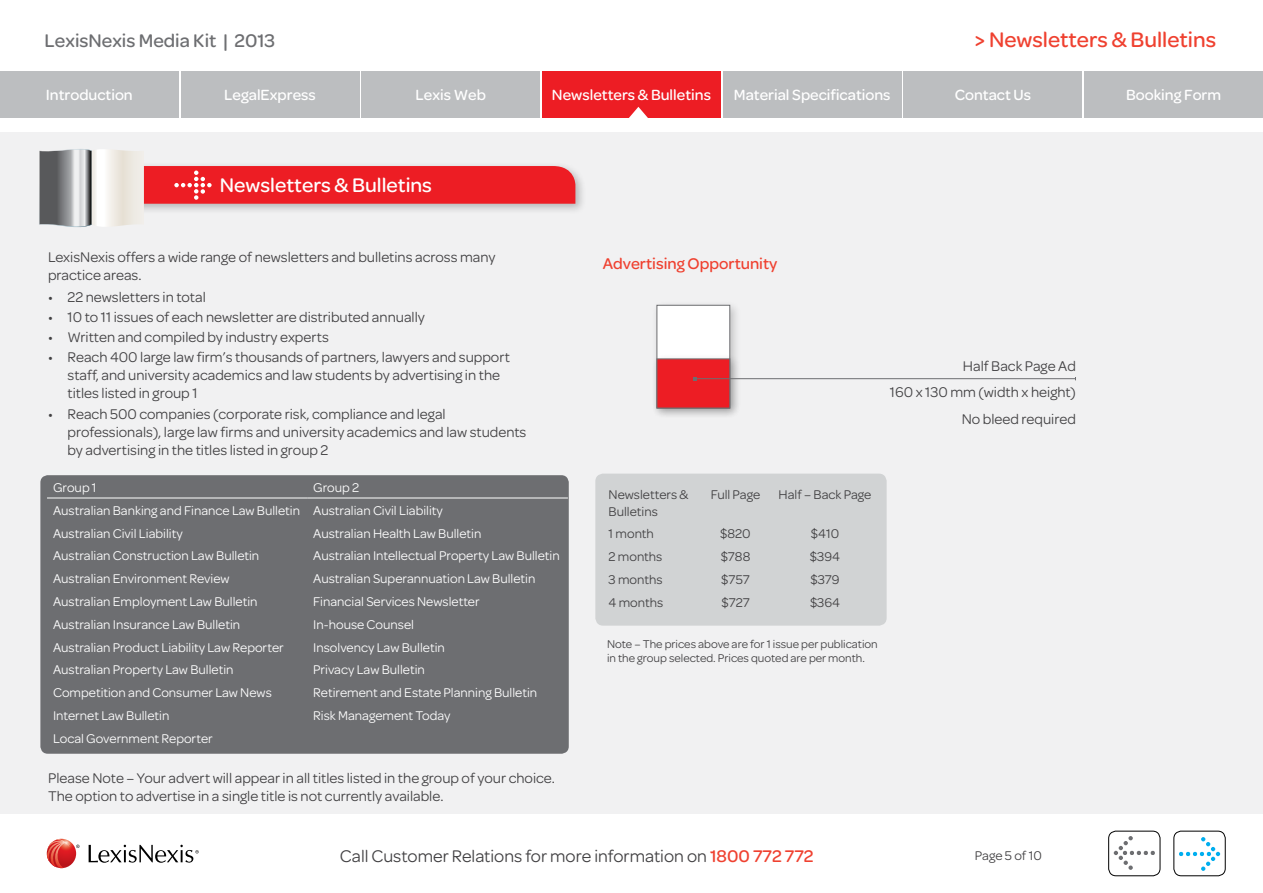
<style>
.page{position:relative;width:1263px;height:893px;background:#fff}
.page>*{position:absolute;margin:0;border:0;box-sizing:border-box;transform-origin:0 0}
.t1{font:500 22.5px "Omnes";color:#ef4130}
.t2{font:500 21px "Omnes";color:#fff}
.t3{font:500 19.5px "Omnes";color:#6d6e71}
.t4{font:18px "Omnes";color:#414042}
.t5{font:500 16.5px "Omnes";color:#ef4130}
.t6{font:500 15.75px "Omnes";color:#fff}
.t7{font:15px/18px "Omnes";color:#414042}
.t8{font:13.5px/22.8px "Omnes";color:#fff}
.t9{font:13.5px/16.2px "Omnes";color:#414042}
.t10{font:12px/14.4px "Omnes";color:#414042}
.s1{font-weight:500;color:#ef4130}
</style>
<div class="page">
<svg style="left:89px;top:845px;width:110px;height:18px"></svg>
<svg style="left:47px;top:839px;width:33px;height:29px"></svg>
<div style="left:0;top:132px;width:1263px;height:682px;background:#f1f1f2"></div>
<div style="left:595px;top:474px;width:292px;height:152px;background:#d1d3d4;border-radius:8px"></div>
<div style="left:651px;top:300px;width:90px;height:119px;background:#000;opacity:.2"></div>
<div style="left:657px;top:305px;width:73px;height:103px;background:#fff;border:1px solid #6d6e71"></div>
<div style="left:651px;top:353px;width:90px;height:66px;background:#000;opacity:.2"></div>
<div style="left:657px;top:359px;width:73px;height:49px;background:#ed1d24"></div>
<div style="left:40px;top:475px;width:529px;height:279px;background:#6d6e71;border-radius:7px"></div>
<div style="left:0;top:71px;width:179px;height:46px;background:#bcbec0"></div>
<div style="left:181px;top:71px;width:178px;height:46px;background:#bcbec0"></div>
<div style="left:361px;top:71px;width:179px;height:46px;background:#bcbec0"></div>
<div style="left:542px;top:71px;width:179px;height:46px;background:#ed1d24"></div>
<div style="left:723px;top:71px;width:178px;height:46px;background:#bcbec0"></div>
<div style="left:904px;top:71px;width:178px;height:46px;background:#bcbec0"></div>
<div style="left:1084px;top:71px;width:179px;height:46px;background:#bcbec0"></div>
<svg style="left:623px;top:107px;width:31px;height:11px"></svg>
<div style="left:89px;top:161px;width:497px;height:54px;background:#000;opacity:.25"></div>
<hr style="left:47px;top:498px;width:260px;height:1px;background:#fff">
<hr style="left:307px;top:498px;width:261px;height:1px;background:#fff">
<hr style="left:695px;top:378px;width:380px;height:1px;background:#6d6e71">
<svg style="left:39px;top:149px;width:536px;height:78px"></svg>
<div style="left:1174px;top:831px;width:51px;height:45px;border:1px solid #000;border-radius:7px"></div>
<svg style="left:1179px;top:837px;width:41px;height:34px"></svg>
<div style="left:1108px;top:831px;width:52px;height:45px;border:1px solid #000;border-radius:7px"></div>
<svg style="left:1114px;top:836px;width:41px;height:34px"></svg>
<p class="t1" style="left:975px;top:27px;width:243px">&gt; Newsletters &amp; Bulletins</p>
<h3 class="t3" style="left:45px;top:30px;width:232px">LexisNexis Media Kit | 2013</h3>
<p class="t6" style="left:46px;top:86px;width:88px">Introduction</p>
<p class="t6" style="left:224px;top:86px;width:93px">LegalExpress</p>
<p class="t6" style="left:416px;top:86px;width:72px">Lexis Web</p>
<p class="t6" style="left:552px;top:86px;width:161px">Newsletters &amp; Bulletins</p>
<p class="t6" style="left:734px;top:86px;width:158px">Material Specifications</p>
<p class="t6" style="left:955px;top:86px;width:78px">Contact Us</p>
<p class="t6" style="left:1126px;top:86px;width:96px">Booking Form</p>
<p class="t2" style="left:220px;top:173px;width:214px">Newsletters &amp; Bulletins</p>
<p class="t7" style="left:48px;top:247px;width:449px">LexisNexis offers a wide range of newsletters and bulletins across many practice areas.</p>
<p class="t7" style="left:48px;top:287px;width:159px">• 22 newsletters in total</p>
<p class="t7" style="left:48px;top:307px;width:378px">• 10 to 11 issues of each newsletter are distributed annually</p>
<p class="t7" style="left:48px;top:327px;width:282px">• Written and compiled by industry experts</p>
<p class="t7" style="left:68px;top:348px;width:444px;text-indent:-20px">• Reach 400 large law firm’s thousands of partners, lawyers and support staff, and university academics and law students by advertising in the titles listed in group 1</p>
<p class="t7" style="left:68px;top:404px;width:460px;text-indent:-20px">• Reach 500 companies (corporate risk, compliance and legal professionals), large law firms and university academics and law students by advertising in the titles listed in group 2</p>
<p class="t8" style="left:53px;top:475px;width:391px;text-indent:260px">Group 2<br>Australian Banking and Finance Law Bulletin Australian Civil Liability<br>Australian Civil Liability</p>
<p class="t8" style="left:53px;top:475px;width:45px">Group 1</p>
<p class="t8" style="left:313px;top:521px;width:170px">Australian Health Law Bulletin</p>
<p class="t8" style="left:53px;top:544px;width:208px">Australian Construction Law Bulletin</p>
<p class="t8" style="left:313px;top:544px;width:248px">Australian Intellectual Property Law Bulletin</p>
<p class="t8" style="left:53px;top:567px;width:178px">Australian Environment Review</p>
<p class="t8" style="left:313px;top:567px;width:224px">Australian Superannuation Law Bulletin</p>
<p class="t8" style="left:53px;top:589px;width:206px">Australian Employment Law Bulletin</p>
<p class="t8" style="left:313px;top:589px;width:168px">Financial Services Newsletter</p>
<p class="t8" style="left:53px;top:612px;width:189px">Australian Insurance Law Bulletin</p>
<p class="t8" style="left:313px;top:612px;width:102px">In-house Counsel</p>
<p class="t8" style="left:53px;top:635px;width:232px">Australian Product Liability Law Reporter</p>
<p class="t8" style="left:313px;top:635px;width:133px">Insolvency Law Bulletin</p>
<p class="t8" style="left:53px;top:658px;width:182px">Australian Property Law Bulletin</p>
<p class="t8" style="left:313px;top:658px;width:113px">Privacy Law Bulletin</p>
<p class="t8" style="left:53px;top:681px;width:220px">Competition and Consumer Law News</p>
<p class="t8" style="left:313px;top:681px;width:226px">Retirement and Estate Planning Bulletin</p>
<p class="t8" style="left:53px;top:703px;width:118px">Internet Law Bulletin</p>
<p class="t8" style="left:313px;top:703px;width:139px">Risk Management Today</p>
<p class="t8" style="left:53px;top:726px;width:161px">Local Government Reporter</p>
<p class="t7" style="left:48px;top:768px;width:508px">Please Note – Your advert will appear in all titles listed in the group of your choice.<br>The option to advertise in a single title is not currently available.</p>
<p class="t5" style="left:603px;top:255px;width:176px">Advertising Opportunity</p>
<p class="t7" style="left:890px;top:352px;width:188px;line-height:26.4px;text-align:right">Half Back Page Ad<br>160 x 130 mm (width x height)<br>No bleed required</p>
<p class="t9" style="left:609px;top:486px;width:81px">Newsletters &amp;<br>Bulletins</p>
<p class="t9" style="left:711px;top:486px;width:51px">Full Page</p>
<p class="t9" style="left:779px;top:486px;width:94px">Half – Back Page</p>
<p class="t9" style="left:609px;top:525px;width:47px">1 month</p>
<p class="t9" style="left:720px;top:525px;width:32px">$820</p>
<p class="t9" style="left:811px;top:525px;width:30px">$410</p>
<p class="t9" style="left:609px;top:548px;width:55px">2 months</p>
<p class="t9" style="left:721px;top:548px;width:31px">$788</p>
<p class="t9" style="left:810px;top:548px;width:32px">$394</p>
<p class="t9" style="left:609px;top:571px;width:55px">3 months</p>
<p class="t9" style="left:721px;top:571px;width:30px">$757</p>
<p class="t9" style="left:810px;top:571px;width:31px">$379</p>
<p class="t9" style="left:609px;top:593px;width:56px">4 months</p>
<p class="t9" style="left:721px;top:593px;width:30px">$727</p>
<p class="t9" style="left:810px;top:593px;width:32px">$364</p>
<p class="t10" style="left:607px;top:636px;width:272px">Note – The prices above are for 1 issue per publication in the group selected. Prices quoted are per month.</p>
<p class="t4" style="left:340px;top:843px;width:475px">Call Customer Relations for more information on <span class="s1">1800 772 772</span></p>
<p class="t9" style="left:975px;top:847px;width:68px">Page 5 of 10</p>
</div>
